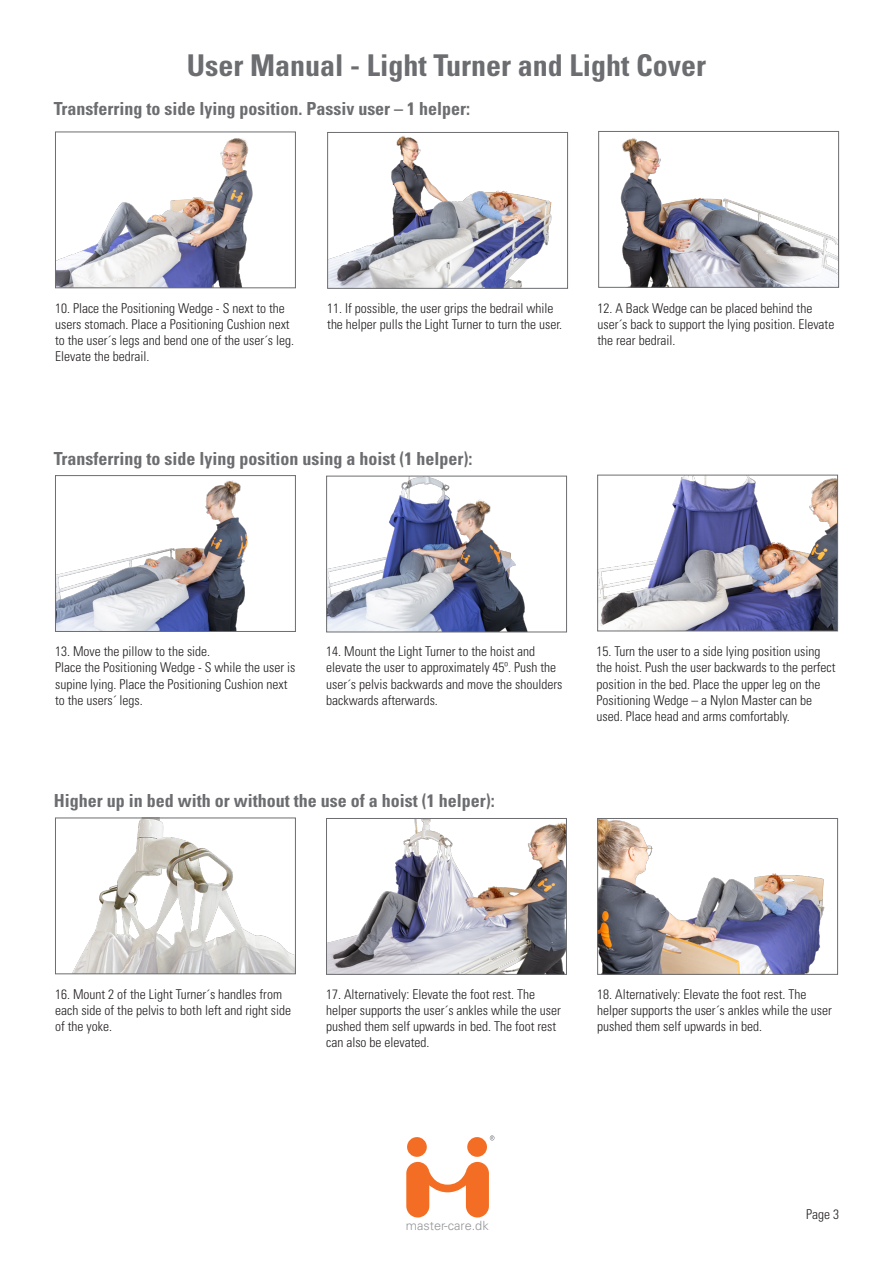
<style>
.page{position:relative;width:893px;height:1263px;background:#fff}
.page>*{position:absolute;margin:0;border:0;box-sizing:border-box;transform-origin:0 0}
.t1{font:700 condensed 30px "Univers LT Std";color:#6c6d70}
.Underoverskrift{font:700 condensed 18px "Univers LT Std";color:#6c6d70}
.t2{font:300 condensed 13.5px/16.2px "Univers LT Std";color:#231f20}
.t3{font:300 12.75px "Univers LT Std";color:#939598}
</style>
<div class="page">
<img style="left:620px;top:138px;width:217px;height:148px">
<div style="left:598px;top:131px;width:241px;height:157px;border:1px solid #6c6d70"></div>
<img style="left:329px;top:136px;width:223px;height:151px">
<div style="left:327px;top:132px;width:241px;height:157px;border:1px solid #6c6d70"></div>
<img style="left:57px;top:138px;width:196px;height:148px">
<div style="left:55px;top:132px;width:241px;height:156px;border:1px solid #6c6d70"></div>
<img style="left:599px;top:477px;width:237px;height:152px">
<div style="left:597px;top:475px;width:241px;height:156px;border:1px solid #6c6d70"></div>
<img style="left:328px;top:478px;width:200px;height:152px">
<div style="left:326px;top:476px;width:241px;height:156px;border:1px solid #6c6d70"></div>
<img style="left:57px;top:480px;width:191px;height:150px">
<div style="left:55px;top:475px;width:241px;height:157px;border:1px solid #6c6d70"></div>
<img style="left:328px;top:820px;width:237px;height:153px">
<div style="left:326px;top:818px;width:241px;height:157px;border:1px solid #6c6d70"></div>
<img style="left:73px;top:819px;width:221px;height:153px">
<div style="left:55px;top:817px;width:241px;height:157px;border:1px solid #6c6d70"></div>
<img style="left:599px;top:820px;width:226px;height:153px">
<div style="left:597px;top:818px;width:241px;height:157px;border:1px solid #6c6d70"></div>
<svg style="left:406px;top:1162px;width:83px;height:55px"></svg>
<div style="left:407px;top:1137px;width:20px;height:20px;background:#f36e24;border-radius:50%"></div>
<div style="left:467px;top:1137px;width:20px;height:20px;background:#f36e24;border-radius:50%"></div>
<svg style="left:490px;top:1135px;width:4px;height:5px"></svg>
<h1 class="t1" style="left:187px;top:47px;width:521px">User Manual - Light Turner and Light Cover</h1>
<p class="Underoverskrift" style="left:54px;top:97px;width:418px">Transferring to side lying position. Passiv user – 1 helper:</p>
<p class="t2" style="left:55px;top:300px;width:241px">10. Place the Positioning Wedge - S next to the users stomach. Place a Positioning Cushion next to the user´s legs and bend one of the user´s leg.<br>Elevate the bedrail.</p>
<p class="t2" style="left:327px;top:300px;width:236px">11. If possible, the user grips the bedrail while the helper pulls the Light Turner to turn the user.</p>
<p class="Underoverskrift" style="left:54px;top:447px;width:420px">Transferring to side lying position using a hoist (1 helper):</p>
<p class="t2" style="left:597px;top:300px;width:238px">12. A Back Wedge can be placed behind the user´s back to support the lying position. Elevate the rear bedrail.</p>
<p class="t2" style="left:55px;top:643px;width:157px">13. Move the pillow to the side.</p>
<p class="t2" style="left:55px;top:660px;width:242px">Place the Positioning Wedge - S while the user is supine lying. Place the Positioning Cushion next to the users´ legs.</p>
<p class="t2" style="left:326px;top:643px;width:238px">14. Mount the Light Turner to the hoist and elevate the user to approximately 45º. Push the user´s pelvis backwards and move the shoulders backwards afterwards.</p>
<p class="Underoverskrift" style="left:54px;top:789px;width:442px">Higher up in bed with or without the use of a hoist (1 helper):</p>
<p class="t2" style="left:596px;top:643px;width:241px">15. Turn the user to a side lying position using the hoist. Push the user backwards to the perfect position in the bed. Place the upper leg on the Positioning Wedge – a Nylon Master can be used. Place head and arms comfortably.</p>
<p class="t2" style="left:55px;top:986px;width:238px">16. Mount 2 of the Light Turner´s handles from each side of the pelvis to both left and right side of the yoke.</p>
<p class="t2" style="left:326px;top:986px;width:236px">17. Alternatively: Elevate the foot rest. The helper supports the user´s ankles while the user pushed them self upwards in bed. The foot rest can also be elevated.</p>
<p class="t2" style="left:597px;top:986px;width:236px">18. Alternatively: Elevate the foot rest. The helper supports the user´s ankles while the user pushed them self upwards in bed.</p>
<p class="t3" style="left:406px;top:1217px;width:84px">master-care.dk</p>
<p class="t2" style="left:806px;top:1206px;width:34px">Page 3</p>
</div>
